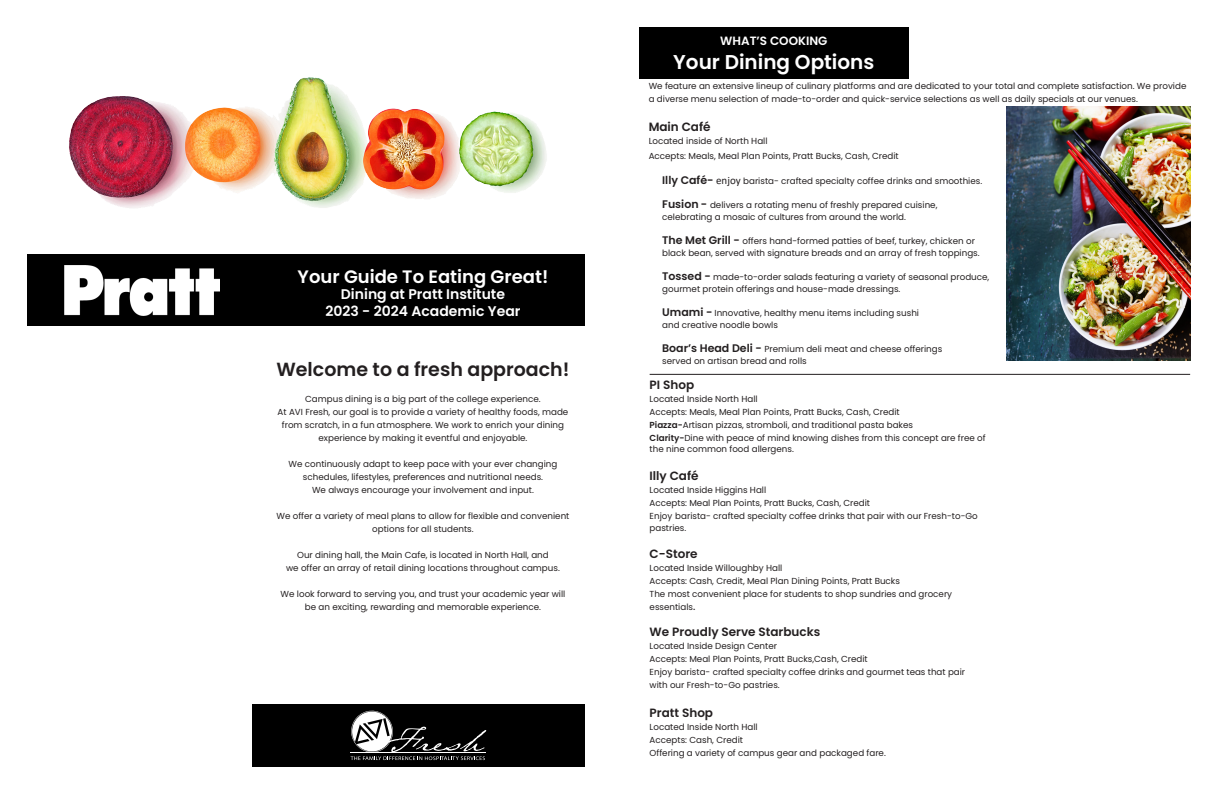
<style>
.page{position:relative;width:1224px;height:792px;background:#fff}
.page>*{position:absolute;margin:0;border:0;box-sizing:border-box;transform-origin:0 0}
.Section_heading{font:600 20px "Poppins";color:#fff}
.Section_heading-2{font:600 19px "Poppins";color:#231f20}
.t1{font:600 18px "Poppins";color:#fff}
.SECONDARDY-HEADING{font:600 14px "Poppins";color:#fff}
.Body_Text{font:600 12px "Poppins";color:#231f20}
.mini_heading{font:600 12px "Poppins";color:#231f20}
.mini_heading-2{font:600 12px "Poppins";color:#fff}
.body_font{font:8.8px/13px "Poppins";color:#231f20;text-align:center}
.mini_heading-3{font:8.8px/12px "Poppins";color:#231f20}
.Body_Text-2{font:8.8px "Poppins";color:#231f20}
.Body_Text-3{font:8.7px/10.5px "Poppins";color:#231f20}
.s1{font-weight:600;font-size:11px}
.s2{font-family:"Calibri";font-size:11px}
.s3{font-weight:600}
.s4{font-weight:600;font-size:8.8px}
.s5{font-size:11px}
.s6{font-size:8.8px}
</style>
<div class="page">
<div style="left:27px;top:254px;width:558px;height:72px;background:#000"></div>
<img style="left:64px;top:77px;width:483px;height:200px">
<div style="left:253px;top:704px;width:332px;height:63px;background:#000"></div>
<svg style="left:350px;top:711px;width:136px;height:49px"></svg>
<div style="left:639px;top:27px;width:270px;height:51px;background:#000"></div>
<img style="left:1007px;top:107px;width:183px;height:254px">
<hr style="left:650px;top:374px;width:540px;height:1px;background:#231f20">
<img style="left:65px;top:258px;width:154px;height:57px">
<p class="t1" style="left:298px;top:266px;width:252px">Your Guide To Eating Great!</p>
<p class="SECONDARDY-HEADING" style="left:341px;top:286px;width:166px">Dining at Pratt Institute</p>
<p class="SECONDARDY-HEADING" style="left:325px;top:303px;width:197px">2023 - 2024 Academic Year</p>
<p class="Section_heading-2" style="left:276px;top:358px;width:295px">Welcome to a fresh approach!</p>
<p class="body_font" style="left:305px;top:393px;width:237px">Campus dining is a big part of the college experience.</p>
<p class="body_font" style="left:278px;top:406px;width:292px">At AVI Fresh, our goal is to provide a variety of healthy foods, made from scratch, in a fun atmosphere. We work to enrich your dining experience by making it eventful and enjoyable.</p>
<p class="body_font" style="left:289px;top:458px;width:270px">We continuously adapt to keep pace with your ever changing schedules, lifestyles, preferences and nutritional needs.</p>
<p class="body_font" style="left:312px;top:484px;width:223px">We always encourage your involvement and input.</p>
<p class="body_font" style="left:277px;top:510px;width:294px">We offer a variety of meal plans to allow for flexible and convenient options for all students.</p>
<p class="body_font" style="left:286px;top:549px;width:275px">Our dining hall, the Main Cafe, is located in North Hall, and<br>we offer an array of retail dining locations throughout campus.</p>
<p class="body_font" style="left:281px;top:588px;width:286px">We look forward to serving you, and trust your academic year will be an exciting, rewarding and memorable experience.</p>
<p class="mini_heading-2" style="left:720px;top:33px;width:109px">WHAT’S COOKING</p>
<p class="Section_heading" style="left:673px;top:50px;width:203px">Your Dining Options</p>
<p class="body_font" style="left:649px;top:79px;width:539px;text-align:left">We feature an extensive lineup of culinary platforms and are dedicated to your total and complete satisfaction. We provide a diverse menu selection of made-to-order and quick-service selections as well as daily specials at our venues.</p>
<p class="mini_heading" style="left:649px;top:120px;width:63px">Main Café</p>
<p class="mini_heading-3" style="left:649px;top:135px;width:120px">Located inside of North Hall</p>
<p class="mini_heading-3" style="left:649px;top:149px;width:252px">Accepts: Meals, Meal Plan Points, Pratt Bucks, Cash, Credit</p>
<p class="Body_Text-3" style="left:662px;top:175px;width:321px"><span class="s1">Illy Café-</span> <span class="s2">enjoy</span> barista- crafted specialty coffee drinks and smoothies.</p>
<p class="mini_heading-3" style="left:662px;top:199px;width:277px"><span class="s1">Fusion -</span> delivers a rotating menu of freshly prepared cuisine, celebrating a mosaic of cultures from around the world.</p>
<p class="mini_heading-3" style="left:662px;top:235px;width:319px"><span class="s1">The Met Grill -</span> offers hand-formed patties of beef, turkey, chicken or black bean, served with signature breads and an array of fresh toppings.</p>
<p class="mini_heading-3" style="left:662px;top:271px;width:329px"><span class="s1">Tossed -</span> made-to-order salads featuring a variety of seasonal produce, gourmet protein offerings and house-made dressings.</p>
<p class="mini_heading-3" style="left:662px;top:307px;width:258px"><span class="s1">Umami -</span> Innovative, healthy menu items including sushi and creative noodle bowls</p>
<p class="mini_heading-3" style="left:662px;top:343px;width:282px"><span class="s1">Boar’s Head Deli -</span> Premium deli meat and cheese offerings served on artisan bread and rolls</p>
<p class="Body_Text" style="left:650px;top:378px;width:46px">PI Shop</p>
<p class="Body_Text-2" style="left:650px;top:394px;width:110px">Located Inside North Hall</p>
<p class="Body_Text-2" style="left:650px;top:407px;width:252px">Accepts: Meals, Meal Plan Points, Pratt Bucks, Cash, Credit</p>
<p class="Body_Text-2" style="left:650px;top:420px;width:265px"><span class="s3">Piazza-</span>Artisan pizzas, stromboli, and traditional pasta bakes</p>
<p class="Body_Text-3" style="left:650px;top:433px;width:337px"><span class="s4">Clarity-</span>Dine with peace of mind knowing dishes from this concept are free of the nine common food allergens.</p>
<p class="mini_heading" style="left:650px;top:469px;width:51px">Illy Café</p>
<p class="Body_Text-2" style="left:650px;top:485px;width:118px">Located Inside Higgins Hall</p>
<p class="Body_Text-2" style="left:650px;top:498px;width:222px">Accepts: Meal Plan Points, Pratt Bucks, Cash, Credit</p>
<p class="Body_Text-3" style="left:650px;top:510px;width:330px;line-height:12px">Enjoy barista- crafted specialty coffee drinks that pair with our Fresh-to-Go pastries.</p>
<p class="Body_Text" style="left:650px;top:547px;width:50px">C-Store</p>
<p class="Body_Text-2" style="left:650px;top:563px;width:134px">Located Inside Willoughby Hall</p>
<p class="Body_Text-2" style="left:650px;top:576px;width:252px">Accepts: Cash, Credit, Meal Plan Dining Points, Pratt Bucks</p>
<p class="Body_Text-3" style="left:650px;top:587px;width:304px;line-height:13px">The most convenient place for students to shop sundries and grocery essentials<span class="s5">.</span></p>
<p class="Body_Text" style="left:650px;top:625px;width:172px">We Proudly Serve Starbucks</p>
<p class="Body_Text-2" style="left:650px;top:641px;width:129px">Located Inside Design Center</p>
<p class="Body_Text-2" style="left:650px;top:654px;width:220px">Accepts: Meal Plan Points, Pratt Bucks,Cash, Credit</p>
<p class="Body_Text-3" style="left:650px;top:667px;width:317px"><span class="s6">Enjoy</span> barista- crafted specialty coffee drinks and gourmet teas that pair</p>
<p class="Body_Text-3" style="left:650px;top:680px;width:132px">with our Fresh-to-Go pastries.</p>
<p class="mini_heading" style="left:650px;top:706px;width:65px">Pratt Shop</p>
<p class="Body_Text-2" style="left:650px;top:722px;width:110px">Located Inside North Hall</p>
<p class="Body_Text-2" style="left:650px;top:735px;width:95px">Accepts: Cash, Credit</p>
<p class="Body_Text-2" style="left:650px;top:748px;width:238px">Offering a variety of campus gear and packaged fare.</p>
</div>
